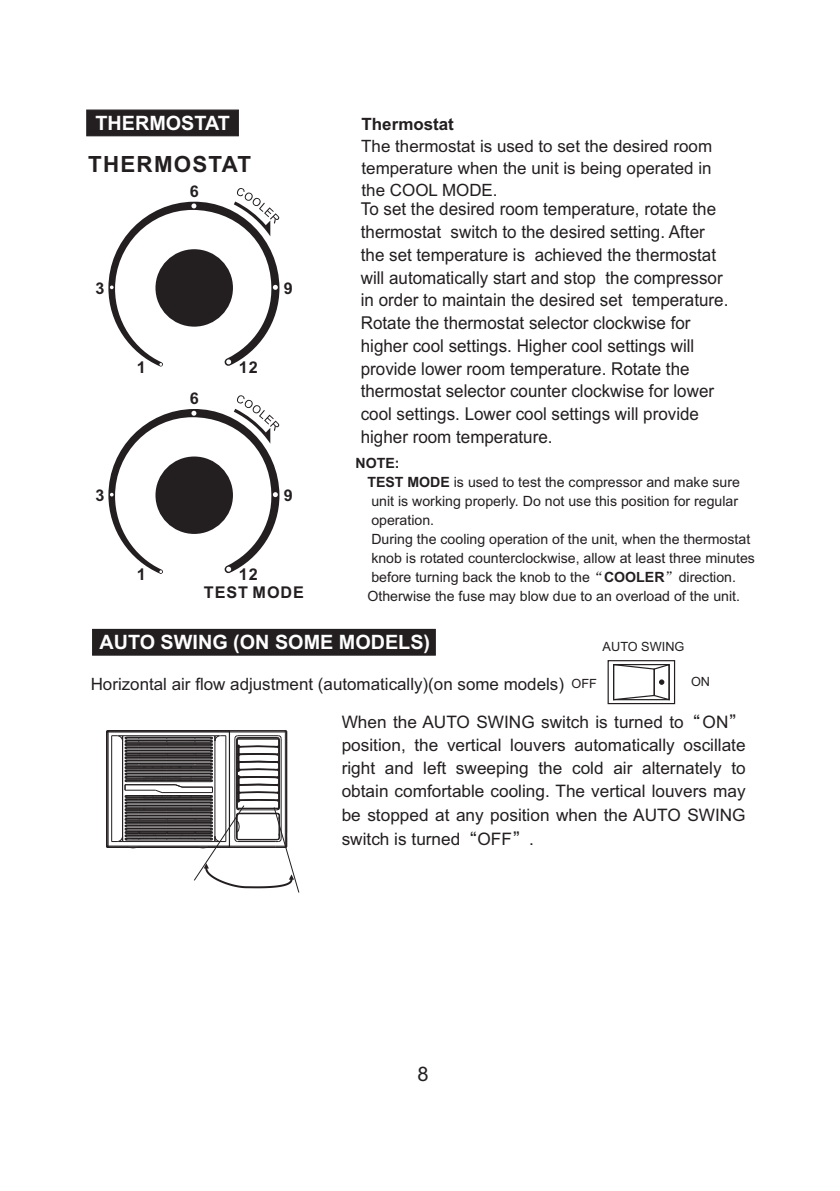
<style>
.page{position:relative;width:840px;height:1191px;background:#fff}
.page>*{position:absolute;margin:0;border:0;box-sizing:border-box;transform-origin:0 0}
.t1{font:700 22.4px "Arial";letter-spacing:.055em;color:#231f20}
.t2{font:20px "Arial";color:#231f20}
.t3{font:700 19.8px "Arial";color:#fff}
.t4{font:17.8px/22.8px "Arial";color:#231f20;scale:.96 1}
.t5{font:17.2px/23px "Arial";color:#231f20;text-align:justify}
.t6{font:17.2px "FZYTK GBK1 0";color:#231f20}
.t7{font:17px/21.8px "Arial";color:#231f20;text-align:justify}
.t8{font:700 17px "Arial";color:#231f20}
.t9{font:700 16.2px/18.2px "Arial";letter-spacing:.055em;color:#231f20}
.t10{font:14.2px/19px "Arial";color:#231f20}
.t11{font:12.8px "Arial";color:#231f20}
.s1{font-weight:700}
.s2{font-family:"Sim Sun"}
.s3{font-family:"FZYTK GBK1 0"}
</style>
<div class="page">
<svg style="left:86px;top:109px;width:153px;height:28px;background:#2d292a"></svg>
<div style="left:607px;top:660px;width:67px;height:44px;border:1px solid #231f20"></div>
<svg style="left:613px;top:663px;width:57px;height:38px"></svg>
<svg style="left:92px;top:628px;width:344px;height:28px;background:#2c2829"></svg>
<svg style="left:108px;top:188px;width:171px;height:178px"></svg>
<div style="left:155px;top:249px;width:78px;height:78px;background:#231f20;border-radius:50%"></div>
<svg style="left:106px;top:730px;width:194px;height:163px"></svg>
<svg style="left:108px;top:395px;width:171px;height:179px"></svg>
<div style="left:155px;top:456px;width:78px;height:78px;background:#231f20;border-radius:50%"></div>
<p class="t3" style="left:95px;top:116px;width:136px">THERMOSTAT</p>
<p class="t1" style="left:88px;top:156px;width:164px">THERMOSTAT</p>
<p class="t9" style="left:190px;top:184px;width:11px">6</p>
<p class="t9" style="left:96px;top:281px;width:11px">3</p>
<p class="t9" style="left:137px;top:359px;width:11px">1</p>
<p class="t9" style="left:190px;top:391px;width:11px">6</p>
<p class="t9" style="left:239px;top:359px;width:20px">12</p>
<p class="t9" style="left:284px;top:281px;width:11px">9</p>
<p class="t8" style="left:361px;top:118px;width:94px">Thermostat</p>
<p class="t7" style="left:361px;top:137px;width:352px">The thermostat is used to set the desired room temperature when the unit is being operated in the COOL MODE.</p>
<p class="t4" style="left:360px;top:199px;width:384px">To set the desired room temperature, rotate the thermostat switch to the desired setting. After the set temperature is achieved the thermostat will automatically start and stop the compressor in order to maintain the desired set temperature.<br>Rotate the thermostat selector clockwise for higher cool settings. Higher cool settings will provide lower room temperature. Rotate the thermostat selector counter clockwise for lower cool settings. Lower cool settings will provide higher room temperature.</p>
<p class="t10" style="left:367px;top:455px;width:389px;text-indent:-12px"><span class="s1">NOTE:<br>TEST MODE</span> is used to test the compressor and make sure unit is working properly. Do not use this position for regular operation.<br>During the cooling operation of the unit, when the thermostat knob is rotated counterclockwise, allow at least three minutes before turning back the knob to the<span class="s2">“</span><span class="s1">COOLER</span><span class="s2">”</span>direction.<br>Otherwise the fuse may blow due to an overload of the unit.</p>
<p class="t11" style="left:602px;top:642px;width:83px">AUTO SWING</p>
<p class="t11" style="left:571px;top:678px;width:27px">OFF</p>
<p class="t11" style="left:690px;top:677px;width:21px">ON</p>
<p class="t9" style="left:96px;top:488px;width:11px">3</p>
<p class="t9" style="left:284px;top:488px;width:11px">9</p>
<p class="t9" style="left:137px;top:567px;width:11px">1</p>
<p class="t9" style="left:204px;top:567px;width:101px;text-indent:35px">12<br>TEST MODE</p>
<p class="t3" style="left:99px;top:635px;width:332px">AUTO SWING (ON SOME MODELS)</p>
<p class="t7" style="left:91px;top:675px;width:474px">Horizontal air flow adjustment (automatically)(on some models)</p>
<p class="t5" style="left:341px;top:712px;width:405px">When the AUTO SWING switch is turned to ON<span class="s3">” </span>position, the vertical louvers automatically oscillate right and left sweeping the cold air alternately to obtain comfortable cooling. The vertical louvers may be stopped at any position when the AUTO SWING</p>
<p class="t5" style="left:341px;top:829px;width:194px">switch is turned<span class="s3">“</span>OFF<span class="s3">”</span>.</p>
<p class="t6" style="left:683px;top:711px;width:19px">“</p>
<p class="t2" style="left:417px;top:1066px;width:13px">8</p>
</div>
